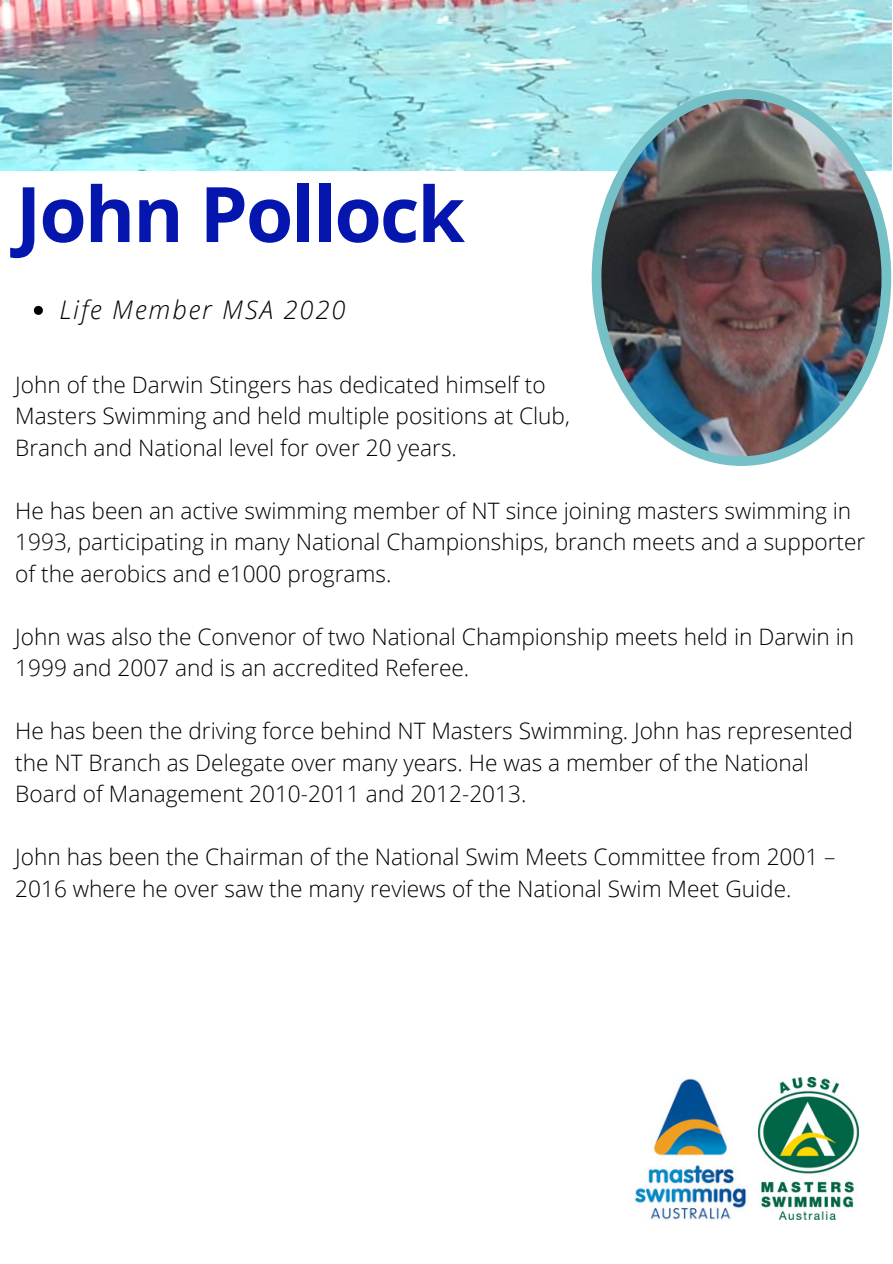
<style>
.page{position:relative;width:893px;height:1264px;background:#fff}
.page>*{position:absolute;margin:0;border:0;box-sizing:border-box;transform-origin:0 0}
.t1{font:700 76.65px "Open Sans";letter-spacing:-.025em;color:#0416ad}
.t2{font:italic 300 25.65px "Open Sans";letter-spacing:.075em;color:#000}
.t3{font:300 22.65px/31.5px "Open Sans";color:#000}
</style>
<div class="page">
<img style="left:0;top:0;width:891px;height:170px">
<img style="left:591px;top:89px;width:300px;height:377px">
<svg style="left:34px;top:306px;width:9px;height:9px"></svg>
<img style="left:634px;top:1078px;width:113px;height:142px">
<img style="left:758px;top:1077px;width:100px;height:142px">
<h1 class="t1" style="left:16px;top:160px;width:450px">John Pollock</h1>
<p class="t2" style="left:59px;top:292px;width:288px">Life Member MSA 2020</p>
<p class="t3" style="left:15px;top:368px;width:556px">John of the Darwin Stingers has dedicated himself to<br>Masters Swimming and held multiple positions at Club,<br>Branch and National level for over 20 years.</p>
<p class="t3" style="left:15px;top:494px;width:851px">He has been an active swimming member of NT since joining masters swimming in<br>1993, participating in many National Championships, branch meets and a supporter of the aerobics and e1000 programs.</p>
<p class="t3" style="left:15px;top:620px;width:840px">John was also the Convenor of two National Championship meets held in Darwin in<br>1999 and 2007 and is an accredited Referee.</p>
<p class="t3" style="left:15px;top:714px;width:839px">He has been the driving force behind NT Masters Swimming. John has represented the NT Branch as Delegate over many years. He was a member of the National<br>Board of Management 2010-2011 and 2012-2013.</p>
<p class="t3" style="left:15px;top:840px;width:821px">John has been the Chairman of the National Swim Meets Committee from 2001 –<br>2016 where he over saw the many reviews of the National Swim Meet Guide.</p>
</div>
